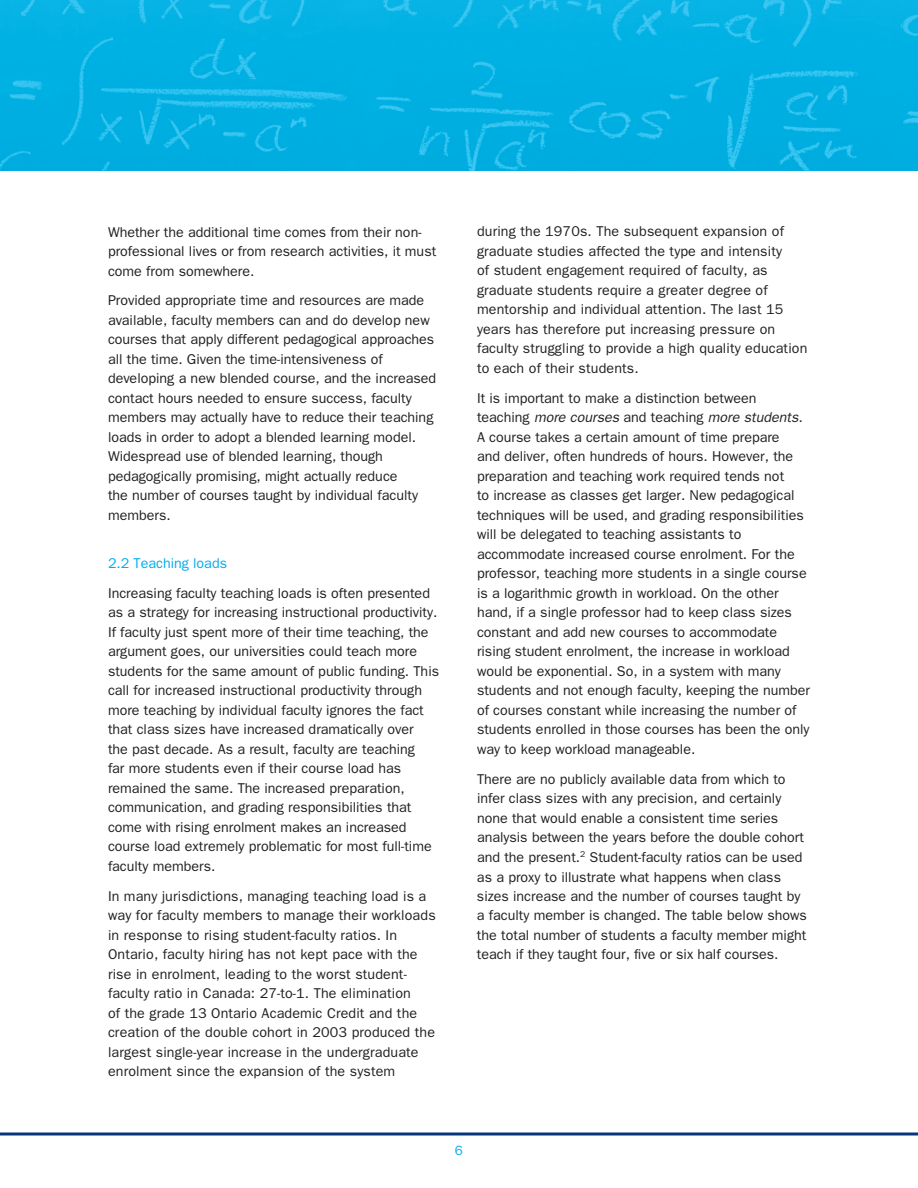
<style>
.page{position:relative;width:918px;height:1188px;background:#fff}
.page>*{position:absolute;margin:0;border:0;box-sizing:border-box;transform-origin:0 0}
.t1{font:14.25px/19.5px "Franklin Gothic";color:#231f20}
.t2{font:14.25px "Franklin Gothic";color:#00aeef}
.t3{font:13.5px "Franklin Gothic";color:#00aeef}
.s1{font-style:italic}
</style>
<div class="page">
<svg style="left:0;top:1132px;width:918px;height:4px"></svg>
<img style="left:0;top:0;width:918px;height:171px">
<p class="t1" style="left:108px;top:222px;width:330px">Whether the additional time comes from their non&shy;professional lives or from research activities, it must come from somewhere.</p>
<p class="t1" style="left:108px;top:291px;width:330px">Provided appropriate time and resources are made available, faculty members can and do develop new courses that apply different pedagogical approaches all the time. Given the time-intensiveness of developing a new blended course, and the increased contact hours needed to ensure success, faculty members may actually have to reduce their teaching loads in order to adopt a blended learning model.<br>Widespread use of blended learning, though pedagogically promising, might actually reduce<br>the number of courses taught by individual faculty members.</p>
<p class="t2" style="left:108px;top:555px;width:121px">2.2 Teaching loads</p>
<p class="t1" style="left:108px;top:583px;width:333px">Increasing faculty teaching loads is often presented as a strategy for increasing instructional productivity.<br>If faculty just spent more of their time teaching, the argument goes, our universities could teach more students for the same amount of public funding. This call for increased instructional productivity through more teaching by individual faculty ignores the fact that class sizes have increased dramatically over<br>the past decade. As a result, faculty are teaching<br>far more students even if their course load has remained the same. The increased preparation, communication, and grading responsibilities that come with rising enrolment makes an increased course load extremely problematic for most full-time faculty members.</p>
<p class="t1" style="left:108px;top:886px;width:329px">In many jurisdictions, managing teaching load is a way for faculty members to manage their workloads in response to rising student-faculty ratios. In Ontario, faculty hiring has not kept pace with the rise in enrolment, leading to the worst student&shy;faculty ratio in Canada: 27-to-1. The elimination<br>of the grade 13 Ontario Academic Credit and the creation of the double cohort in 2003 produced the largest single-year increase in the undergraduate enrolment since the expansion of the system</p>
<p class="t1" style="left:477px;top:221px;width:332px">during the 1970s. The subsequent expansion of graduate studies affected the type and intensity<br>of student engagement required of faculty, as graduate students require a greater degree of mentorship and individual attention. The last 15 years has therefore put increasing pressure on faculty struggling to provide a high quality education to each of their students.</p>
<p class="t1" style="left:477px;top:388px;width:335px">It is important to make a distinction between teaching <span class="s1">more courses</span> and teaching <span class="s1">more students.<br></span>A course takes a certain amount of time prepare<br>and deliver, often hundreds of hours. However, the preparation and teaching work required tends not<br>to increase as classes get larger. New pedagogical techniques will be used, and grading responsibilities will be delegated to teaching assistants to accommodate increased course enrolment. For the professor, teaching more students in a single course is a logarithmic growth in workload. On the other hand, if a single professor had to keep class sizes constant and add new courses to accommodate rising student enrolment, the increase in workload would be exponential. So, in a system with many students and not enough faculty, keeping the number of courses constant while increasing the number of students enrolled in those courses has been the only way to keep workload manageable.</p>
<p class="t1" style="left:477px;top:769px;width:332px">There are no publicly available data from which to infer class sizes with any precision, and certainly none that would enable a consistent time series analysis between the years before the double cohort and the present.<sup>2</sup> Student-faculty ratios can be used as a proxy to illustrate what happens when class sizes increase and the number of courses taught by a faculty member is changed. The table below shows the total number of students a faculty member might teach if they taught four, five or six half courses.</p>
<p class="t3" style="left:455px;top:1143px;width:10px">6</p>
</div>
